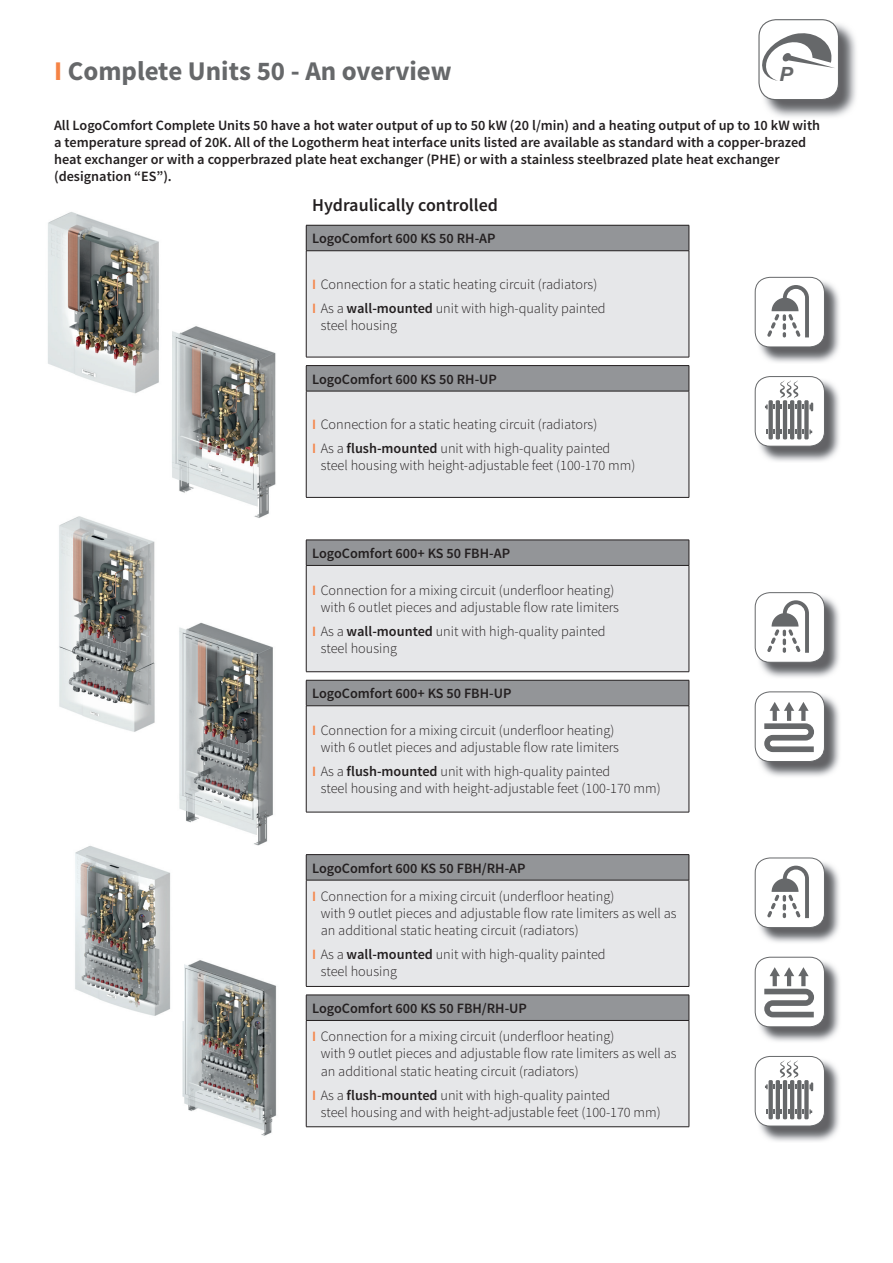
<style>
.page{position:relative;width:893px;height:1263px;background:#fff}
.page>*{position:absolute;margin:0;border:0;box-sizing:border-box;transform-origin:0 0}
.t1{font:700 27px "Source Sans Pro";color:#66686a}
.t2{font:italic 700 19.65px "Helvetica Neue LTW1 G";color:#66686a}
.t3{font:600 18px "Source Sans Pro";color:#231f20}
.t4{font:300 14.25px/17.1px "Source Sans Pro";color:#231f20}
.t5{font:600 14.25px/17.1px "Source Sans Pro";color:#231f20}
.s1{color:#f58345}
.s2{font-weight:600;color:#f58345}
.s3{font-weight:600}
</style>
<div class="page">
<img style="left:760px;top:21px;width:96px;height:96px">
<div style="left:759px;top:20px;width:79px;height:80px;background:#fff;border-radius:17px"></div>
<div style="left:758px;top:19px;width:81px;height:81px;border:1px solid #66686a;border-radius:17px"></div>
<svg style="left:758px;top:31px;width:76px;height:50px"></svg>
<img style="left:172px;top:326px;width:104px;height:192px">
<img style="left:179px;top:622px;width:94px;height:224px">
<img style="left:182px;top:960px;width:95px;height:176px">
<div style="left:306px;top:225px;width:383px;height:26px;background:#939598"></div>
<div style="left:307px;top:251px;width:382px;height:875px;background:#e6e7e9"></div>
<svg style="left:306px;top:366px;width:383px;height:654px;background:#d8d9db"></svg>
<hr style="left:306px;top:225px;width:383px;height:1px;background:#231f20">
<svg style="left:306px;top:225px;width:1px;height:25px"></svg>
<svg style="left:689px;top:225px;width:1px;height:26px"></svg>
<hr style="left:306px;top:250px;width:383px;height:1px;background:#231f20">
<hr style="left:306px;top:251px;width:1px;height:106px;background:#231f20">
<hr style="left:689px;top:251px;width:1px;height:106px;background:#231f20">
<hr style="left:306px;top:357px;width:383px;height:1px;background:#231f20">
<hr style="left:306px;top:365px;width:383px;height:1px;background:#231f20">
<svg style="left:306px;top:366px;width:1px;height:25px"></svg>
<svg style="left:689px;top:366px;width:1px;height:25px"></svg>
<hr style="left:306px;top:391px;width:383px;height:1px;background:#231f20">
<hr style="left:306px;top:391px;width:1px;height:106px;background:#231f20">
<hr style="left:689px;top:391px;width:1px;height:106px;background:#231f20">
<hr style="left:306px;top:497px;width:383px;height:1px;background:#231f20">
<hr style="left:306px;top:540px;width:383px;height:1px;background:#231f20">
<svg style="left:306px;top:540px;width:1px;height:25px"></svg>
<svg style="left:689px;top:540px;width:1px;height:25px"></svg>
<hr style="left:306px;top:565px;width:383px;height:1px;background:#231f20">
<hr style="left:306px;top:566px;width:1px;height:105px;background:#231f20">
<hr style="left:689px;top:566px;width:1px;height:105px;background:#231f20">
<hr style="left:306px;top:671px;width:383px;height:1px;background:#231f20">
<hr style="left:306px;top:680px;width:383px;height:1px;background:#231f20">
<svg style="left:306px;top:680px;width:1px;height:25px"></svg>
<svg style="left:689px;top:680px;width:1px;height:25px"></svg>
<hr style="left:306px;top:705px;width:383px;height:1px;background:#231f20">
<hr style="left:306px;top:706px;width:1px;height:106px;background:#231f20">
<hr style="left:689px;top:706px;width:1px;height:106px;background:#231f20">
<hr style="left:306px;top:812px;width:383px;height:1px;background:#231f20">
<hr style="left:306px;top:854px;width:383px;height:1px;background:#231f20">
<svg style="left:306px;top:855px;width:1px;height:25px"></svg>
<svg style="left:689px;top:855px;width:1px;height:25px"></svg>
<hr style="left:306px;top:880px;width:383px;height:1px;background:#231f20">
<hr style="left:306px;top:880px;width:1px;height:106px;background:#231f20">
<hr style="left:689px;top:880px;width:1px;height:106px;background:#231f20">
<hr style="left:306px;top:986px;width:383px;height:1px;background:#231f20">
<hr style="left:306px;top:995px;width:383px;height:1px;background:#231f20">
<svg style="left:306px;top:995px;width:1px;height:25px"></svg>
<svg style="left:689px;top:995px;width:1px;height:25px"></svg>
<hr style="left:306px;top:1020px;width:383px;height:1px;background:#231f20">
<hr style="left:306px;top:1021px;width:1px;height:105px;background:#231f20">
<hr style="left:689px;top:1021px;width:1px;height:105px;background:#231f20">
<hr style="left:306px;top:1126px;width:383px;height:1px;background:#231f20">
<img style="left:48px;top:212px;width:111px;height:182px">
<img style="left:59px;top:516px;width:96px;height:216px">
<img style="left:75px;top:842px;width:108px;height:178px">
<img style="left:757px;top:693px;width:83px;height:84px">
<div style="left:755px;top:692px;width:69px;height:69px;background:#fff;border-radius:15px"></div>
<div style="left:755px;top:691px;width:70px;height:71px;border:1px solid #66686a;border-radius:15px"></div>
<svg style="left:764px;top:702px;width:50px;height:50px"></svg>
<img style="left:757px;top:378px;width:83px;height:84px">
<div style="left:755px;top:377px;width:69px;height:69px;background:#fff;border-radius:15px"></div>
<div style="left:755px;top:376px;width:70px;height:71px;border:1px solid #66686a;border-radius:15px"></div>
<hr style="left:783px;top:400px;width:4px;height:39px;background:#66686a">
<svg style="left:765px;top:404px;width:3px;height:5px"></svg>
<div style="left:768px;top:400px;width:5px;height:39px;background:#66686a"></div>
<hr style="left:776px;top:400px;width:4px;height:39px;background:#66686a">
<div style="left:804px;top:400px;width:5px;height:39px;background:#66686a"></div>
<svg style="left:809px;top:429px;width:3px;height:5px"></svg>
<svg style="left:811px;top:402px;width:2px;height:9px"></svg>
<svg style="left:780px;top:380px;width:18px;height:18px"></svg>
<svg style="left:797px;top:400px;width:4px;height:39px"></svg>
<hr style="left:790px;top:400px;width:4px;height:39px;background:#66686a">
<img style="left:757px;top:279px;width:83px;height:84px">
<div style="left:755px;top:277px;width:69px;height:70px;background:#fff;border-radius:15px"></div>
<div style="left:755px;top:277px;width:70px;height:70px;border:1px solid #66686a;border-radius:15px"></div>
<svg style="left:767px;top:285px;width:42px;height:52px"></svg>
<img style="left:757px;top:959px;width:83px;height:83px">
<div style="left:755px;top:957px;width:69px;height:70px;background:#fff;border-radius:15px"></div>
<div style="left:755px;top:957px;width:70px;height:70px;border:1px solid #66686a;border-radius:15px"></div>
<svg style="left:764px;top:967px;width:50px;height:50px"></svg>
<img style="left:757px;top:1058px;width:83px;height:84px">
<div style="left:755px;top:1056px;width:69px;height:70px;background:#fff;border-radius:15px"></div>
<div style="left:755px;top:1056px;width:70px;height:70px;border:1px solid #66686a;border-radius:15px"></div>
<hr style="left:783px;top:1080px;width:4px;height:39px;background:#66686a">
<svg style="left:765px;top:1084px;width:3px;height:5px"></svg>
<div style="left:768px;top:1080px;width:5px;height:39px;background:#66686a"></div>
<hr style="left:776px;top:1080px;width:4px;height:39px;background:#66686a">
<div style="left:804px;top:1080px;width:5px;height:39px;background:#66686a"></div>
<svg style="left:809px;top:1109px;width:3px;height:5px"></svg>
<svg style="left:811px;top:1082px;width:2px;height:9px"></svg>
<svg style="left:780px;top:1060px;width:18px;height:18px"></svg>
<svg style="left:797px;top:1080px;width:4px;height:39px"></svg>
<hr style="left:790px;top:1080px;width:4px;height:39px;background:#66686a">
<img style="left:757px;top:859px;width:83px;height:84px">
<div style="left:755px;top:858px;width:69px;height:69px;background:#fff;border-radius:15px"></div>
<div style="left:755px;top:857px;width:70px;height:71px;border:1px solid #66686a;border-radius:15px"></div>
<svg style="left:767px;top:866px;width:42px;height:52px"></svg>
<img style="left:757px;top:594px;width:83px;height:84px">
<div style="left:755px;top:593px;width:69px;height:69px;background:#fff;border-radius:15px"></div>
<div style="left:755px;top:592px;width:70px;height:71px;border:1px solid #66686a;border-radius:15px"></div>
<svg style="left:767px;top:600px;width:42px;height:53px"></svg>
<h1 class="t1" style="left:54px;top:53px;width:399px"><span class="s1">I</span> Complete Units 50 - An overview</h1>
<h2 class="t2" style="left:780px;top:62px;width:15px">P</h2>
<p class="t5" style="left:54px;top:117px;width:767px">All LogoComfort Complete Units 50 have a hot water output of up to 50 kW (20 l/min) and a heating output of up to 10 kW with a temperature spread of 20K. All of the Logotherm heat interface units listed are available as standard with a copper-brazed heat exchanger or with a copperbrazed plate heat exchanger (PHE) or with a stainless steelbrazed plate heat exchanger (designation “ES”).</p>
<p class="t3" style="left:312px;top:193px;width:187px">Hydraulically controlled</p>
<p class="t5" style="left:312px;top:230px;width:185px">LogoComfort 600 KS 50 RH-AP</p>
<p class="t4" style="left:312px;top:272px;width:295px;line-height:24px"><span class="s2">I</span> Connection for a static heating circuit (radiators)<br><span class="s2">I</span> As a <span class="s3">wall-mounted</span> unit with high-quality painted</p>
<p class="t4" style="left:321px;top:317px;width:78px">steel housing</p>
<p class="t5" style="left:312px;top:371px;width:186px">LogoComfort 600 KS 50 RH-UP</p>
<p class="t4" style="left:312px;top:412px;width:300px;line-height:24px"><span class="s2">I</span> Connection for a static heating circuit (radiators)<br><span class="s2">I</span> As a <span class="s3">flush-mounted</span> unit with high-quality painted</p>
<p class="t4" style="left:321px;top:457px;width:316px">steel housing with height-adjustable feet (100-170 mm)</p>
<p class="t5" style="left:312px;top:545px;width:199px">LogoComfort 600+ KS 50 FBH-AP</p>
<p class="t4" style="left:312px;top:582px;width:308px;text-align:center"><span class="s2">I</span> Connection for a mixing circuit (underfloor heating) with 6 outlet pieces and adjustable flow rate limiters</p>
<p class="t4" style="left:321px;top:623px;width:286px;text-indent:-9px"><span class="s2">I</span> As a <span class="s3">wall-mounted</span> unit with high-quality painted steel housing</p>
<p class="t5" style="left:312px;top:685px;width:201px">LogoComfort 600+ KS 50 FBH-UP</p>
<p class="t4" style="left:312px;top:722px;width:308px;text-align:center"><span class="s2">I</span> Connection for a mixing circuit (underfloor heating) with 6 outlet pieces and adjustable flow rate limiters</p>
<p class="t4" style="left:321px;top:763px;width:341px;text-indent:-9px"><span class="s2">I</span> As a <span class="s3">flush-mounted</span> unit with high-quality painted<br>steel housing and with height-adjustable feet (100-170 mm)</p>
<p class="t4" style="left:312px;top:854px;width:304px;line-height:28.2px"><span class="s3">LogoComfort 600 KS 50 FBH/RH-AP<br></span><span class="s2">I</span> Connection for a mixing circuit (underfloor heating)</p>
<p class="t4" style="left:321px;top:905px;width:357px">with 9 outlet pieces and adjustable flow rate limiters as well as an additional static heating circuit (radiators)</p>
<p class="t4" style="left:321px;top:946px;width:286px;text-indent:-9px"><span class="s2">I</span> As a <span class="s3">wall-mounted</span> unit with high-quality painted steel housing</p>
<p class="t4" style="left:312px;top:994px;width:304px;line-height:28.2px"><span class="s3">LogoComfort 600 KS 50 FBH/RH-UP<br></span><span class="s2">I</span> Connection for a mixing circuit (underfloor heating)</p>
<p class="t4" style="left:321px;top:1045px;width:357px">with 9 outlet pieces and adjustable flow rate limiters as well as an additional static heating circuit (radiators)</p>
<p class="t4" style="left:321px;top:1086px;width:341px;text-indent:-9px"><span class="s2">I</span> As a <span class="s3">flush-mounted</span> unit with high-quality painted<br>steel housing and with height-adjustable feet (100-170 mm)</p>
</div>
